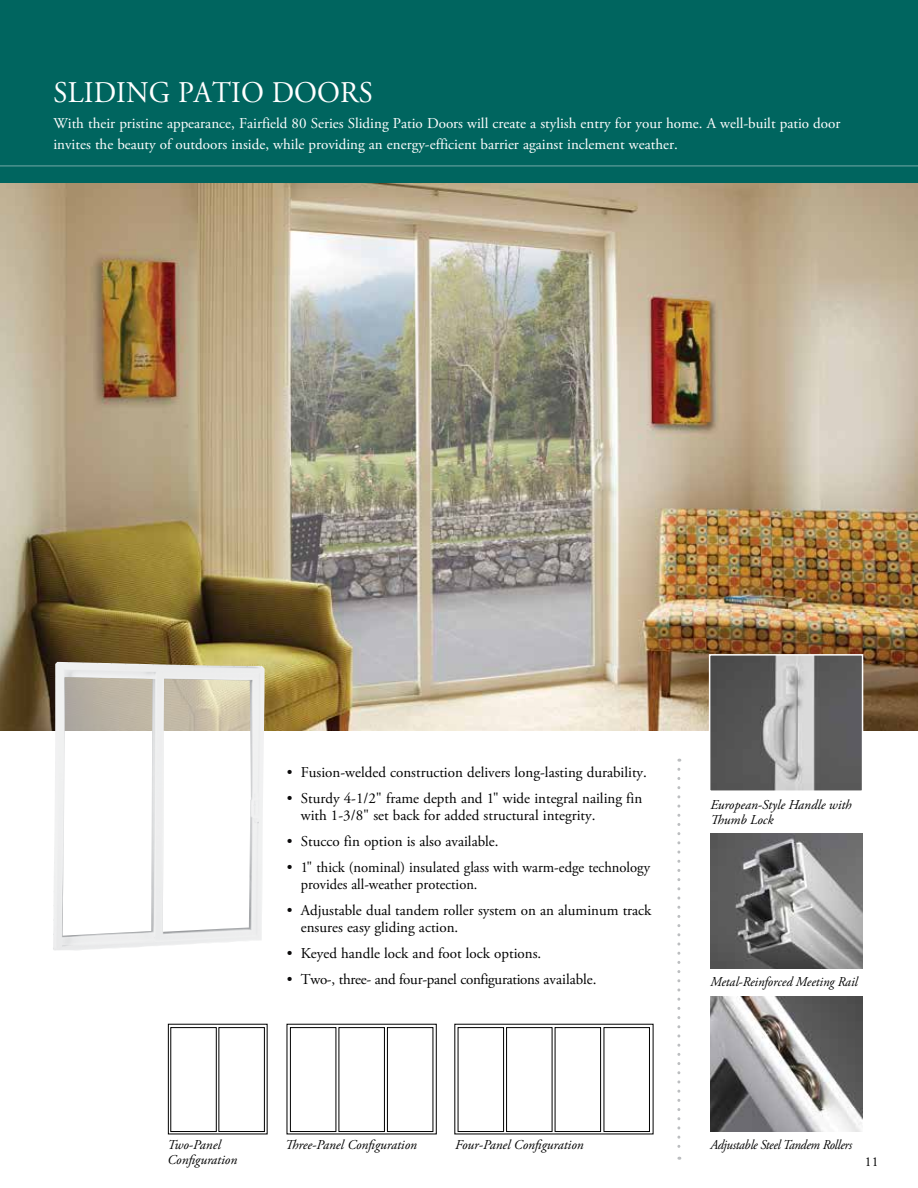
<style>
.page{position:relative;width:918px;height:1188px;background:#fff}
.page>*{position:absolute;margin:0;border:0;box-sizing:border-box;transform-origin:0 0}
.t1{font:30px "Adobe Garamond Pro";letter-spacing:.005em;color:#fff;scale:.96 1}
.t2{font:15px/17.2px "Adobe Garamond Pro";color:#000}
.t3{font:15px/21px "Adobe Garamond Pro";color:#fff}
.t4{font:15px "Adobe Garamond Pro";letter-spacing:-.02em;color:#000}
.t5{font:italic 13.5px/15px "Adobe Garamond Pro";color:#000}
.t6{font:italic 13.5px "Adobe Garamond Pro";letter-spacing:-.02em;color:#000;scale:.95 1}
.t7{font:italic 13.5px "Adobe Garamond Pro";color:#000;scale:.96 1}
.t8{font:13.5px "Adobe Garamond Pro";color:#000}
.s1{color:#0b0a0b}
</style>
<div class="page">
<img style="left:0;top:182px;width:918px;height:548px">
<div style="left:0;top:0;width:918px;height:182px;background:#00655f"></div>
<hr style="left:0;top:165px;width:918px;height:2px;background:#4d938f">
<svg style="left:677px;top:769px;width:3px;height:391px"></svg>
<img style="left:53px;top:662px;width:212px;height:288px">
<svg style="left:168px;top:1024px;width:100px;height:111px"></svg>
<svg style="left:290px;top:1027px;width:144px;height:105px"></svg>
<svg style="left:458px;top:1027px;width:192px;height:105px"></svg>
<svg style="left:708px;top:653px;width:156px;height:138px;background:#7b7b7b"></svg>
<img style="left:711px;top:833px;width:151px;height:135px">
<img style="left:711px;top:997px;width:151px;height:135px">
<h1 class="t1" style="left:54px;top:75px;width:334px">SLIDING PATIO DOORS</h1>
<p class="t3" style="left:53px;top:114px;width:789px">With their pristine appearance, Fairfield 80 Series Sliding Patio Doors will create a stylish entry for your home. A well-built patio door invites the beauty of outdoors inside, while providing an energy-efficient barrier against inclement weather.</p>
<p class="t2" style="left:287px;top:764px;width:362px"><span class="s1">•</span> Fusion-welded construction delivers long-lasting durability.</p>
<p class="t2" style="left:301px;top:790px;width:343px;text-indent:-14px"><span class="s1">•</span> Sturdy 4-1/2" frame depth and 1" wide integral nailing fin with 1-3/8" set back for added structural integrity.</p>
<p class="t2" style="left:287px;top:833px;width:213px"><span class="s1">•</span> Stucco fin option is also available.</p>
<p class="t2" style="left:301px;top:859px;width:351px;text-indent:-14px"><span class="s1">•</span> 1" thick (nominal) insulated glass with warm-edge technology provides all-weather protection.</p>
<p class="t2" style="left:301px;top:902px;width:352px;text-indent:-14px"><span class="s1">•</span> Adjustable dual tandem roller system on an aluminum track ensures easy gliding action.</p>
<p class="t2" style="left:287px;top:945px;width:256px"><span class="s1">•</span> Keyed handle lock and foot lock options.</p>
<p class="t4" style="left:287px;top:970px;width:311px"><span class="s1">•</span> Two-, three- and four-panel configurations available.</p>
<p class="t5" style="left:710px;top:797px;width:143px">European-Style Handle with<br>Thumb Lock</p>
<p class="t7" style="left:710px;top:973px;width:155px">Metal-Reinforced Meeting Rail</p>
<p class="t5" style="left:167px;top:1138px;width:71px">Two-Panel<br>Configuration</p>
<p class="t5" style="left:285px;top:1138px;width:133px">Three-Panel Configuration</p>
<p class="t5" style="left:455px;top:1138px;width:130px">Four-Panel Configuration</p>
<p class="t6" style="left:710px;top:1137px;width:151px">Adjustable Steel Tandem Rollers</p>
<p class="t8" style="left:865px;top:1154px;width:15px">11</p>
</div>
